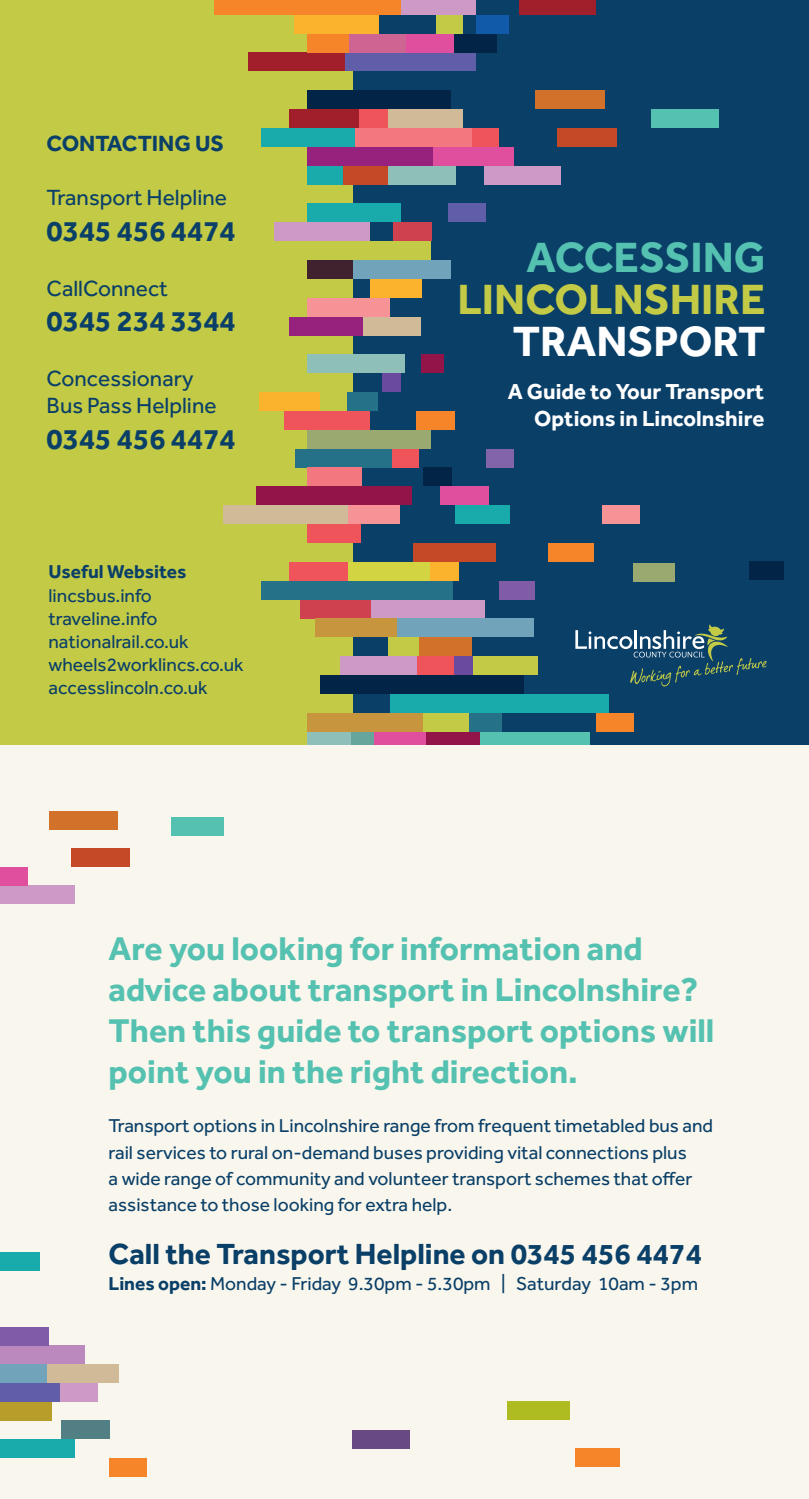
<style>
.page{position:relative;width:809px;height:1499px;background:#fff}
.page>*{position:absolute;margin:0;border:0;box-sizing:border-box;transform-origin:0 0}
.t1{font:700 43.75px/42px "Effra";color:#c3cb46;text-align:right}
.t2{font:700 33.95px/40.8px "Effra";color:#55c1b1}
.t3{font:700 30.1px "Effra";color:#0a3f68}
.t4{font:700 29.75px "Effra";color:#0a3f68}
.t5{font:22.75px/27.3px "Effra";color:#0a3f68}
.t6{font:700 22.75px "Effra";color:#0a3f68}
.t7{font:700 22.4px/26.9px "Effra";color:#fff;text-align:right}
.t8{font:19.25px/26.2px "Effra";color:#0a3f68}
.t9{font:700 19.25px "Effra";color:#0a3f68}
.s1{color:#55c1b1}
.s2{color:#fff}
.s3{font-weight:700}
</style>
<div class="page">
<div style="left:246px;top:0;width:563px;height:745px;background:#0a3f68"></div>
<div style="left:0;top:0;width:353px;height:745px;background:#c3cb46"></div>
<div style="left:518px;top:0;width:77px;height:15px;background:#a11f2a"></div>
<div style="left:535px;top:90px;width:70px;height:19px;background:#d2722a"></div>
<div style="left:651px;top:109px;width:68px;height:19px;background:#55c1b1"></div>
<div style="left:476px;top:15px;width:32px;height:19px;background:#105aa9"></div>
<div style="left:307px;top:430px;width:124px;height:18px;background:#9aa96f"></div>
<div style="left:392px;top:448px;width:27px;height:19px;background:#f0545b"></div>
<div style="left:256px;top:486px;width:155px;height:19px;background:#931448"></div>
<div style="left:422px;top:354px;width:22px;height:19px;background:#931448"></div>
<div style="left:440px;top:486px;width:49px;height:19px;background:#df4f9d"></div>
<div style="left:424px;top:467px;width:28px;height:19px;background:#022547"></div>
<div style="left:295px;top:448px;width:97px;height:19px;background:#247188"></div>
<div style="left:362px;top:316px;width:59px;height:19px;background:#d1ba97"></div>
<div style="left:289px;top:316px;width:73px;height:19px;background:#96227e"></div>
<div style="left:417px;top:411px;width:38px;height:19px;background:#f58528"></div>
<div style="left:382px;top:373px;width:19px;height:19px;background:#694a9e"></div>
<div style="left:633px;top:563px;width:41px;height:19px;background:#9aa96f"></div>
<div style="left:455px;top:505px;width:54px;height:19px;background:#19aaab"></div>
<div style="left:602px;top:505px;width:38px;height:19px;background:#f59397"></div>
<div style="left:548px;top:543px;width:45px;height:19px;background:#f58528"></div>
<div style="left:413px;top:543px;width:83px;height:19px;background:#c54827"></div>
<div style="left:596px;top:712px;width:37px;height:19px;background:#f58528"></div>
<div style="left:483px;top:166px;width:77px;height:18px;background:#cc9ac5"></div>
<div style="left:448px;top:203px;width:38px;height:19px;background:#605ea9"></div>
<div style="left:347px;top:392px;width:30px;height:19px;background:#247188"></div>
<div style="left:259px;top:392px;width:61px;height:19px;background:#fbb22c"></div>
<div style="left:436px;top:15px;width:26px;height:19px;background:#c3cb46"></div>
<div style="left:557px;top:128px;width:60px;height:19px;background:#c54827"></div>
<div style="left:749px;top:561px;width:35px;height:19px;background:#022547"></div>
<div style="left:371px;top:599px;width:113px;height:19px;background:#cc9ac5"></div>
<div style="left:300px;top:599px;width:71px;height:19px;background:#cf414e"></div>
<div style="left:499px;top:580px;width:35px;height:19px;background:#805ca7"></div>
<div style="left:261px;top:580px;width:192px;height:19px;background:#247188"></div>
<div style="left:320px;top:675px;width:204px;height:19px;background:#022547"></div>
<div style="left:390px;top:694px;width:219px;height:18px;background:#19aaab"></div>
<div style="left:419px;top:637px;width:53px;height:19px;background:#d2722a"></div>
<div style="left:388px;top:637px;width:31px;height:19px;background:#c3cb46"></div>
<div style="left:479px;top:731px;width:111px;height:19px;background:#55c1b1"></div>
<div style="left:307px;top:731px;width:44px;height:19px;background:#8ec0b9"></div>
<div style="left:351px;top:731px;width:23px;height:19px;background:#65a59b"></div>
<div style="left:374px;top:731px;width:52px;height:19px;background:#df4f9d"></div>
<div style="left:426px;top:731px;width:53px;height:19px;background:#931448"></div>
<div style="left:397px;top:618px;width:136px;height:19px;background:#71a4bb"></div>
<div style="left:315px;top:618px;width:82px;height:19px;background:#c6953d"></div>
<div style="left:468px;top:712px;width:34px;height:19px;background:#247188"></div>
<div style="left:307px;top:712px;width:116px;height:19px;background:#c6953d"></div>
<div style="left:423px;top:712px;width:46px;height:19px;background:#c3cb46"></div>
<div style="left:289px;top:562px;width:59px;height:18px;background:#f0545b"></div>
<div style="left:348px;top:562px;width:82px;height:18px;background:#d2d541"></div>
<div style="left:430px;top:562px;width:29px;height:18px;background:#fbb22c"></div>
<div style="left:284px;top:411px;width:86px;height:19px;background:#f0545b"></div>
<div style="left:347px;top:505px;width:52px;height:19px;background:#f59397"></div>
<div style="left:223px;top:505px;width:124px;height:19px;background:#d1ba97"></div>
<div style="left:340px;top:656px;width:77px;height:19px;background:#cc9ac5"></div>
<div style="left:417px;top:656px;width:37px;height:19px;background:#f0545b"></div>
<div style="left:454px;top:656px;width:19px;height:19px;background:#694a9e"></div>
<div style="left:473px;top:656px;width:65px;height:19px;background:#c3cb46"></div>
<div style="left:307px;top:524px;width:54px;height:19px;background:#f0545b"></div>
<div style="left:307px;top:467px;width:54px;height:19px;background:#f2777e"></div>
<div style="left:307px;top:203px;width:94px;height:19px;background:#19aaab"></div>
<div style="left:370px;top:279px;width:51px;height:19px;background:#fbb22c"></div>
<div style="left:307px;top:298px;width:82px;height:18px;background:#f59397"></div>
<div style="left:333px;top:241px;width:97px;height:19px;background:#c3cb46"></div>
<div style="left:393px;top:222px;width:39px;height:19px;background:#cf414e"></div>
<div style="left:274px;top:222px;width:96px;height:19px;background:#cc9ac5"></div>
<div style="left:307px;top:166px;width:36px;height:18px;background:#19aaab"></div>
<div style="left:343px;top:166px;width:45px;height:18px;background:#c54827"></div>
<div style="left:388px;top:166px;width:68px;height:18px;background:#8ec0b9"></div>
<div style="left:307px;top:354px;width:97px;height:19px;background:#8ec0b9"></div>
<div style="left:294px;top:15px;width:84px;height:19px;background:#fbb22c"></div>
<div style="left:214px;top:0;width:187px;height:15px;background:#f58528"></div>
<div style="left:401px;top:0;width:75px;height:15px;background:#cc9ac5"></div>
<div style="left:249px;top:52px;width:96px;height:19px;background:#a11f2a"></div>
<div style="left:345px;top:52px;width:131px;height:19px;background:#605ea9"></div>
<div style="left:307px;top:34px;width:42px;height:18px;background:#f58528"></div>
<div style="left:406px;top:34px;width:49px;height:18px;background:#df4f9d"></div>
<div style="left:455px;top:34px;width:42px;height:18px;background:#022547"></div>
<div style="left:349px;top:34px;width:57px;height:18px;background:#ce6491"></div>
<div style="left:289px;top:109px;width:70px;height:19px;background:#a11f2a"></div>
<div style="left:359px;top:109px;width:29px;height:19px;background:#f0545b"></div>
<div style="left:388px;top:109px;width:74px;height:19px;background:#d1ba97"></div>
<div style="left:353px;top:260px;width:98px;height:19px;background:#71a4bb"></div>
<div style="left:307px;top:260px;width:46px;height:19px;background:#3f222e"></div>
<div style="left:307px;top:147px;width:126px;height:19px;background:#96227e"></div>
<div style="left:433px;top:147px;width:80px;height:19px;background:#df4f9d"></div>
<div style="left:472px;top:128px;width:26px;height:19px;background:#f0545b"></div>
<div style="left:355px;top:128px;width:117px;height:19px;background:#f2777e"></div>
<div style="left:262px;top:128px;width:93px;height:19px;background:#19aaab"></div>
<div style="left:307px;top:90px;width:144px;height:19px;background:#022547"></div>
<svg style="left:575px;top:624px;width:192px;height:62px"></svg>
<div style="left:486px;top:448px;width:27px;height:19px;background:#8164aa"></div>
<div style="left:0;top:745px;width:809px;height:753px;background:#f9f7ed"></div>
<div style="left:49px;top:810px;width:69px;height:19px;background:#d2722a"></div>
<div style="left:171px;top:816px;width:53px;height:19px;background:#55c1b1"></div>
<div style="left:507px;top:1400px;width:62px;height:19px;background:#aebc21"></div>
<div style="left:0;top:1251px;width:40px;height:19px;background:#19aaab"></div>
<div style="left:575px;top:1448px;width:45px;height:18px;background:#f58528"></div>
<div style="left:61px;top:1420px;width:48px;height:18px;background:#527f83"></div>
<div style="left:109px;top:1457px;width:38px;height:19px;background:#f58528"></div>
<div style="left:0;top:885px;width:74px;height:19px;background:#cc9ac5"></div>
<div style="left:71px;top:848px;width:59px;height:18px;background:#c54827"></div>
<div style="left:352px;top:1429px;width:58px;height:19px;background:#684983"></div>
<div style="left:0;top:1345px;width:84px;height:18px;background:#bb89bd"></div>
<div style="left:0;top:1326px;width:48px;height:19px;background:#805ca7"></div>
<div style="left:0;top:1438px;width:74px;height:19px;background:#19aaab"></div>
<div style="left:60px;top:1382px;width:38px;height:19px;background:#cc9ac5"></div>
<div style="left:0;top:1382px;width:60px;height:19px;background:#605ea9"></div>
<div style="left:47px;top:1363px;width:72px;height:19px;background:#d1ba97"></div>
<div style="left:0;top:1363px;width:47px;height:19px;background:#71a4bb"></div>
<div style="left:0;top:1401px;width:52px;height:19px;background:#b79d29"></div>
<div style="left:0;top:866px;width:27px;height:19px;background:#df4f9d"></div>
<p class="t6" style="left:47px;top:129px;width:179px">CONTACTING US</p>
<p class="t5" style="left:47px;top:184px;width:182px">Transport Helpline</p>
<p class="t4" style="left:47px;top:213px;width:191px">0345 456 4474</p>
<p class="t5" style="left:47px;top:274px;width:123px">CallConnect</p>
<p class="t4" style="left:47px;top:303px;width:191px">0345 234 3344</p>
<p class="t5" style="left:47px;top:364px;width:171px">Concessionary<br>Bus Pass Helpline</p>
<p class="t4" style="left:47px;top:421px;width:191px">0345 456 4474</p>
<p class="t9" style="left:48px;top:560px;width:139px">Useful Websites</p>
<p class="t8" style="left:48px;top:581px;width:105px">lincsbus.info</p>
<p class="t8" style="left:48px;top:604px;width:110px">traveline.info</p>
<p class="t8" style="left:48px;top:628px;width:142px">nationalrail.co.uk</p>
<p class="t8" style="left:48px;top:651px;width:197px">wheels2worklincs.co.uk</p>
<p class="t8" style="left:48px;top:674px;width:161px">accesslincoln.co.uk</p>
<p class="t1" style="left:457px;top:235px;width:309px"><span class="s1">ACCESSING<br></span>LINCOLNSHIRE<br><span class="s2">TRANSPORT</span></p>
<p class="t7" style="left:507px;top:377px;width:258px">A Guide to Your Transport<br>Options in Lincolnshire</p>
<p class="t2" style="left:109px;top:927px;width:607px">Are you looking for information and advice about transport in Lincolnshire?<br>Then this guide to transport options will point you in the right direction.</p>
<p class="t8" style="left:109px;top:1112px;width:606px">Transport options in Lincolnshire range from frequent timetabled bus and rail services to rural on-demand buses providing vital connections plus<br>a wide range of community and volunteer transport schemes that offer assistance to those looking for extra help.</p>
<p class="t3" style="left:109px;top:1234px;width:595px">Call the Transport Helpline on 0345 456 4474</p>
<p class="t8" style="left:109px;top:1269px;width:591px"><span class="s3">Lines open:</span> Monday - Friday 9.30pm - 5.30pm | Saturday 10am - 3pm</p>
</div>
